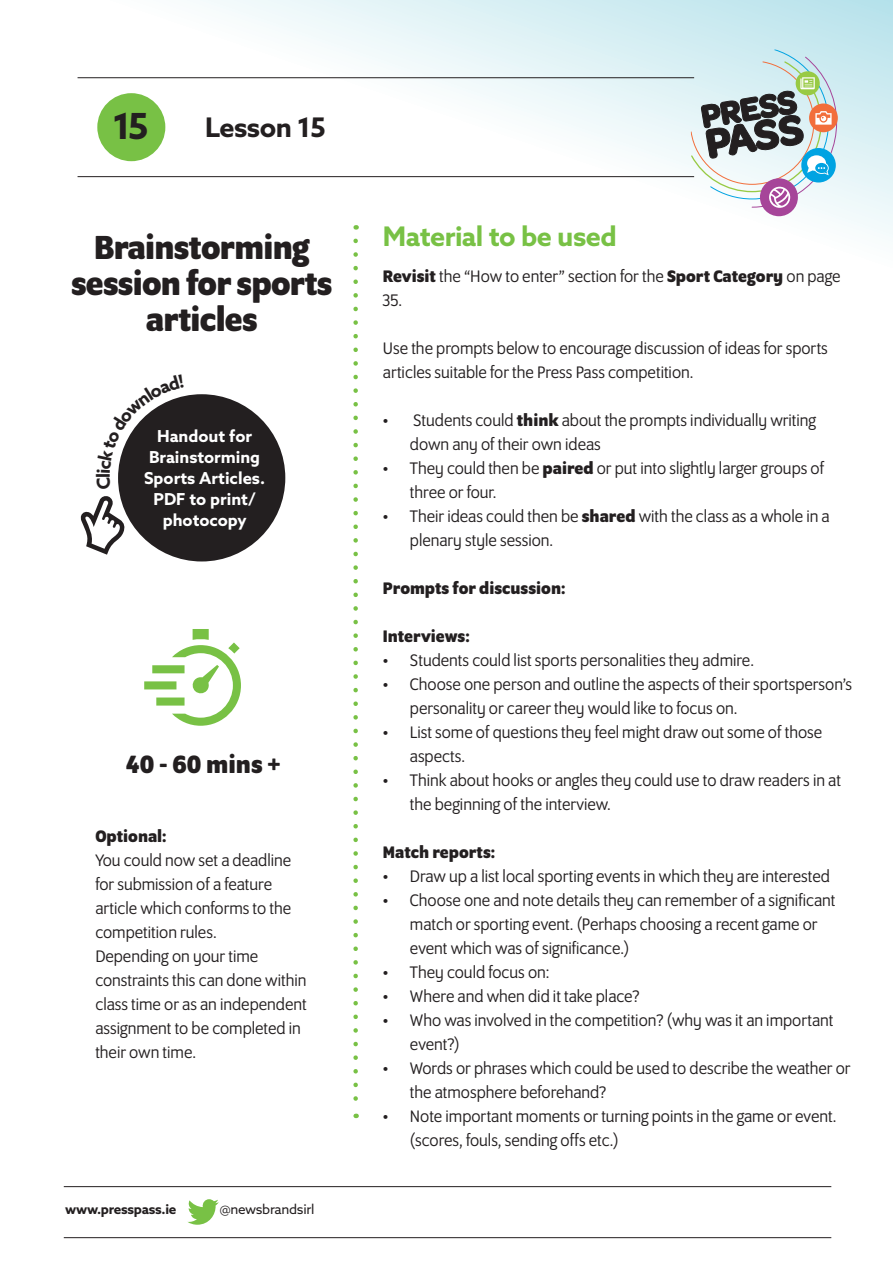
<style>
.page{position:relative;width:893px;height:1263px;background:#fff}
.page>*{position:absolute;margin:0;border:0;box-sizing:border-box;transform-origin:0 0}
.t1{font:700 36px/36px "Program OT";letter-spacing:-.02em;color:#231f20;text-align:center}
.t2{font:700 36px "Azo Sans";color:#231f20}
.t3{font:700 27px "Azo Sans";letter-spacing:-.02em;color:#78c145}
.t4{font:700 27px "Program OT";color:#231f20}
.t5{font:700 27px "Azo Sans";letter-spacing:-.02em;color:#231f20}
.t6{font:18px/24px "Program OT";color:#231f20}
.t7{font:700 18px "Program OT";color:#231f20}
.t8{font:700 18px "Azo Sans";color:#231f20}
.t9{font:700 16.5px/21px "Azo Sans";color:#fff;text-align:center}
.t10{font:700 13.5px "Azo Sans";letter-spacing:-.02em;color:#231f20}
.t11{font:13.5px "Azo Sans";letter-spacing:-.02em;color:#231f20}
.s1{font-weight:700}
</style>
<div class="page">
<svg style="left:77px;top:0;width:816px;height:562px"></svg>
<div style="left:760px;top:178px;width:38px;height:38px;background:#a64599;border-radius:50%"></div>
<svg style="left:691px;top:49px;width:147px;height:159px"></svg>
<hr style="left:64px;top:1186px;width:767px;height:1px;background:#231f20">
<hr style="left:64px;top:1237px;width:767px;height:1px;background:#231f20">
<svg style="left:187px;top:1199px;width:32px;height:26px"></svg>
<div style="left:97px;top:93px;width:68px;height:68px;background:#78c145;border-radius:50%"></div>
<hr style="left:78px;top:77px;width:616px;height:1px;background:#231f20">
<hr style="left:78px;top:176px;width:616px;height:1px;background:#231f20">
<svg style="left:353px;top:241px;width:5px;height:877px"></svg>
<svg style="left:144px;top:629px;width:97px;height:97px"></svg>
<div style="left:118px;top:394px;width:167px;height:167px;background:#231f20;border-radius:50%"></div>
<svg style="left:81px;top:375px;width:103px;height:180px"></svg>
<h1 class="t2" style="left:113px;top:102px;width:38px">15</h1>
<h2 class="t5" style="left:205px;top:110px;width:122px">Lesson 15</h2>
<h1 class="t1" style="left:71px;top:229px;width:263px">Brainstorming session for sports articles</h1>
<p class="t8" style="left:92px;top:478px;width:7px;rotate:-90deg">l</p>
<p class="t9" style="left:144px;top:425px;width:122px">Handout for<br>Brainstorming<br>Sports Articles.<br>PDF to print/ photocopy</p>
<h2 class="t4" style="left:126px;top:749px;width:156px">40 - 60 mins +</h2>
<p class="t7" style="left:95px;top:826px;width:73px">Optional:</p>
<p class="t6" style="left:95px;top:848px;width:213px">You could now set a deadline for submission of a feature article which conforms to the competition rules.<br>Depending on your time constraints this can done within class time or as an independent assignment to be completed in their own time.</p>
<p class="t10" style="left:65px;top:1200px;width:113px">www.presspass.ie</p>
<p class="t11" style="left:220px;top:1201px;width:96px">@newsbrandsirl</p>
<h2 class="t3" style="left:383px;top:218px;width:235px">Material to be used</h2>
<p class="t6" style="left:383px;top:264px;width:459px"><span class="s1">Revisit</span> the “How to enter” section for the <span class="s1">Sport Category</span> on page<br>35.</p>
<p class="t6" style="left:383px;top:336px;width:446px">Use the prompts below to encourage discussion of ideas for sports articles suitable for the Press Pass competition.</p>
<p class="t6" style="left:410px;top:408px;width:408px;text-indent:-27px">• Students could <span class="s1">think</span> about the prompts individually writing down any of their own ideas</p>
<p class="t6" style="left:410px;top:456px;width:416px;text-indent:-27px">• They could then be <span class="s1">paired</span> or put into slightly larger groups of three or four.</p>
<p class="t6" style="left:410px;top:504px;width:421px;text-indent:-27px">• Their ideas could then be <span class="s1">shared</span> with the class as a whole in a plenary style session.</p>
<p class="t7" style="left:383px;top:578px;width:184px">Prompts for discussion:</p>
<p class="t7" style="left:383px;top:626px;width:88px">Interviews:</p>
<p class="t6" style="left:383px;top:648px;width:373px">• Students could list sports personalities they admire.</p>
<p class="t6" style="left:410px;top:672px;width:444px;text-indent:-27px">• Choose one person and outline the aspects of their sportsperson’s personality or career they would like to focus on.</p>
<p class="t6" style="left:410px;top:720px;width:414px;text-indent:-27px">• List some of questions they feel might draw out some of those aspects.</p>
<p class="t6" style="left:410px;top:768px;width:433px;text-indent:-27px">• Think about hooks or angles they could use to draw readers in at the beginning of the interview.</p>
<p class="t7" style="left:383px;top:842px;width:114px">Match reports:</p>
<p class="t6" style="left:383px;top:864px;width:448px">• Draw up a list local sporting events in which they are interested</p>
<p class="t6" style="left:410px;top:888px;width:427px;text-indent:-27px">• Choose one and note details they can remember of a significant match or sporting event. (Perhaps choosing a recent game or event which was of significance.)</p>
<p class="t6" style="left:383px;top:960px;width:168px">• They could focus on:</p>
<p class="t6" style="left:383px;top:984px;width:258px">• Where and when did it take place?</p>
<p class="t6" style="left:410px;top:1008px;width:425px;text-indent:-27px">• Who was involved in the competition? (why was it an important event?)</p>
<p class="t6" style="left:410px;top:1056px;width:442px;text-indent:-27px">• Words or phrases which could be used to describe the weather or the atmosphere beforehand?</p>
<p class="t6" style="left:410px;top:1104px;width:428px;text-indent:-27px">• Note important moments or turning points in the game or event. (scores, fouls, sending offs etc.)</p>
</div>
